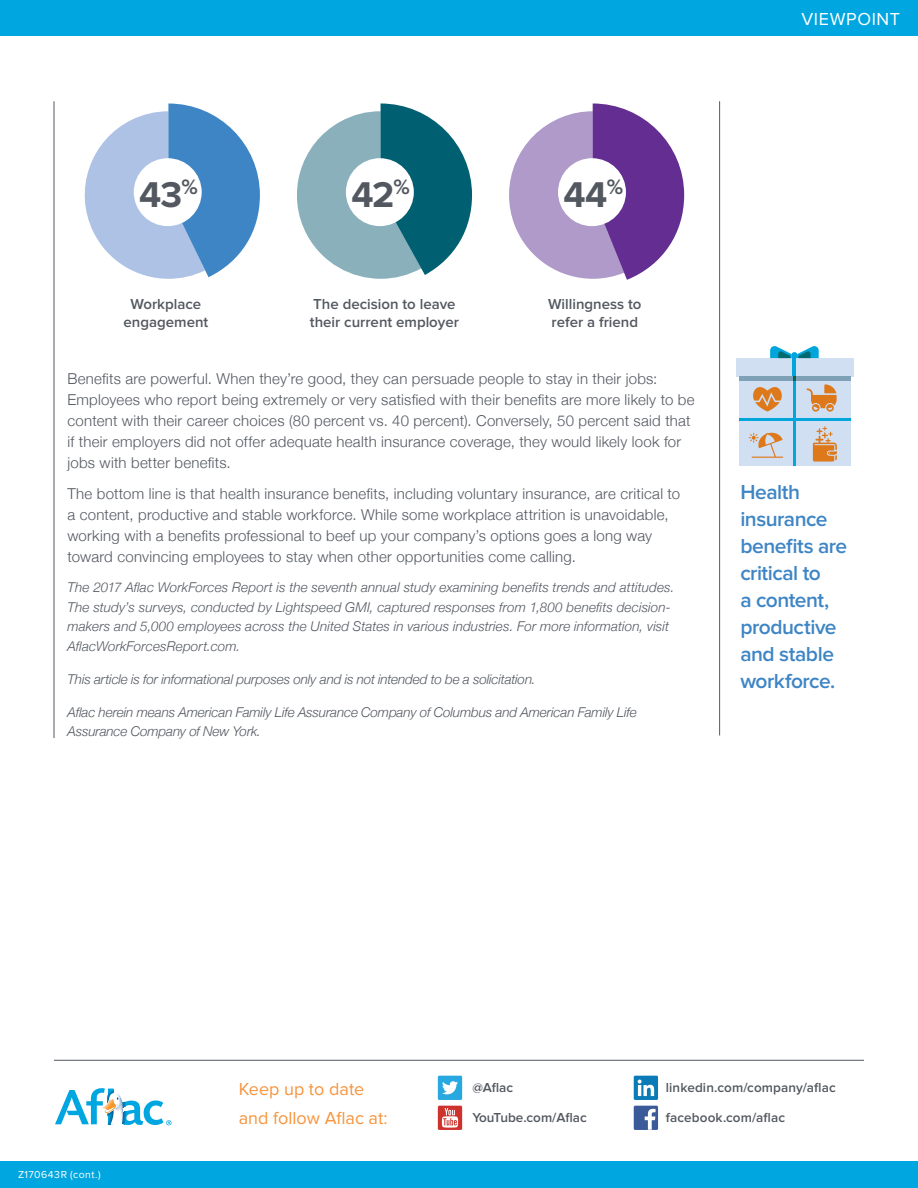
<style>
.page{position:relative;width:918px;height:1188px;background:#fff}
.page>*{position:absolute;margin:0;border:0;box-sizing:border-box;transform-origin:0 0}
.t1{font:700 37.05px "Proxima Nova";color:#535860}
.STD_PULL_QUOTE{font:600 21px/27px "Proxima Nova";letter-spacing:-.025em;color:#3e85c5}
.t2{font:18px/28.5px "Proxima Nova";color:#f7943c}
.t3{font:18px "Proxima Nova";letter-spacing:.03em;color:#fff}
.STD_BODY_COPY{font:300 15px/21px "Helvetica Neue";letter-spacing:.02em;color:#535860}
.t4{font:600 15px/18px "Proxima Nova";color:#535860}
.STD_BODY_COPY-2{font:italic 300 13.5px/19.5px "Helvetica Neue";letter-spacing:.005em;color:#535860}
.t5{font:600 13.5px "Proxima Nova";letter-spacing:.01em;color:#535860}
.t6{font:10.5px "Proxima Nova";letter-spacing:.045em;color:#fff}
</style>
<div class="page">
<div style="left:0;top:0;width:918px;height:36px;background:#00a6e0"></div>
<div style="left:0;top:1161px;width:918px;height:27px;background:#00a6e0"></div>
<hr style="left:54px;top:1060px;width:810px;height:1px;background:#535860">
<div style="left:438px;top:1076px;width:24px;height:24px;background:#27a8e0;border-radius:2px"></div>
<svg style="left:442px;top:1081px;width:16px;height:13px"></svg>
<div style="left:634px;top:1076px;width:24px;height:24px;background:#0a7bb6;border-radius:2px"></div>
<svg style="left:638px;top:1080px;width:16px;height:16px"></svg>
<div style="left:634px;top:1106px;width:24px;height:24px;background:#3a5a99;border-radius:2px"></div>
<svg style="left:645px;top:1109px;width:11px;height:21px"></svg>
<div style="left:438px;top:1106px;width:24px;height:24px;background:#ce322d;border-radius:2px"></div>
<svg style="left:442px;top:1108px;width:16px;height:20px"></svg>
<svg style="left:55px;top:1088px;width:117px;height:37px"></svg>
<hr style="left:719px;top:101px;width:1px;height:634px;background:#535860">
<hr style="left:54px;top:101px;width:1px;height:637px;background:#535860">
<svg style="left:85px;top:104px;width:175px;height:175px"></svg>
<div style="left:134px;top:158px;width:68px;height:68px;background:#fff;border-radius:50%"></div>
<svg style="left:297px;top:104px;width:175px;height:175px"></svg>
<div style="left:346px;top:158px;width:68px;height:68px;background:#fff;border-radius:50%"></div>
<svg style="left:509px;top:104px;width:175px;height:176px"></svg>
<div style="left:558px;top:158px;width:68px;height:68px;background:#fff;border-radius:50%"></div>
<div style="left:736px;top:358px;width:118px;height:18px;background:#d0dff2"></div>
<hr style="left:793px;top:358px;width:3px;height:18px;background:#00a6db">
<div style="left:739px;top:376px;width:112px;height:89px;background:#d0dff2"></div>
<div style="left:739px;top:376px;width:112px;height:5px;background:#7ea1b7"></div>
<hr style="left:793px;top:376px;width:3px;height:89px;background:#00a6db">
<hr style="left:739px;top:418px;width:112px;height:3px;background:#00a6db">
<svg style="left:793px;top:376px;width:3px;height:5px"></svg>
<svg style="left:770px;top:346px;width:49px;height:12px"></svg>
<svg style="left:813px;top:426px;width:24px;height:36px"></svg>
<svg style="left:749px;top:432px;width:34px;height:26px"></svg>
<svg style="left:753px;top:387px;width:29px;height:24px"></svg>
<svg style="left:807px;top:384px;width:30px;height:28px"></svg>
<p class="t3" style="left:802px;top:9px;width:100px">VIEWPOINT</p>
<p class="t1" style="left:139px;top:173px;width:60px">43<sup>%</sup></p>
<p class="t1" style="left:351px;top:173px;width:60px">42<sup>%</sup></p>
<p class="t1" style="left:564px;top:173px;width:61px">44<sup>%</sup></p>
<p class="t4" style="left:124px;top:295px;width:86px;text-align:center">Workplace engagement</p>
<p class="t4" style="left:310px;top:295px;width:151px">The decision to leave their current employer</p>
<p class="t4" style="left:548px;top:295px;width:95px">Willingness to refer a friend</p>
<p class="STD_BODY_COPY" style="left:68px;top:367px;width:629px">Benefits are powerful. When they’re good, they can persuade people to stay in their jobs:<br>Employees who report being extremely or very satisfied with their benefits are more likely to be content with their career choices (80 percent vs. 40 percent). Conversely, 50 percent said that if their employers did not offer adequate health insurance coverage, they would likely look for jobs with better benefits.</p>
<p class="STD_BODY_COPY" style="left:68px;top:482px;width:614px">The bottom line is that health insurance benefits, including voluntary insurance, are critical to a content, productive and stable workforce. While some workplace attrition is unavoidable, working with a benefits professional to beef up your company’s options goes a long way toward convincing employees to stay when other opportunities come calling.</p>
<p class="STD_BODY_COPY-2" style="left:68px;top:577px;width:609px">The 2017 Aflac WorkForces Report is the seventh annual study examining benefits trends and attitudes.<br>The study’s surveys, conducted by Lightspeed GMI, captured responses from 1,800 benefits decision&shy;makers and 5,000 employees across the United States in various industries. For more information, visit AflacWorkForcesReport.com.</p>
<p class="STD_BODY_COPY-2" style="left:68px;top:668px;width:470px">This article is for informational purposes only and is not intended to be a solicitation.</p>
<p class="STD_BODY_COPY-2" style="left:68px;top:701px;width:571px">Aflac herein means American Family Life Assurance Company of Columbus and American Family Life<br>Assurance Company of New York.</p>
<p class="STD_PULL_QUOTE" style="left:740px;top:479px;width:108px">Health insurance benefits are critical to<br>a content, productive and stable workforce.</p>
<p class="t6" style="left:18px;top:1169px;width:84px">Z170643R (cont.)</p>
<p class="t2" style="left:239px;top:1075px;width:150px">Keep up to date and follow Aflac at:</p>
<p class="t5" style="left:472px;top:1080px;width:42px">@Aflac</p>
<p class="t5" style="left:666px;top:1080px;width:171px">linkedin.com/company/aflac</p>
<p class="t5" style="left:472px;top:1110px;width:116px">YouTube.com/Aflac</p>
<p class="t5" style="left:666px;top:1110px;width:121px">facebook.com/aflac</p>
</div>
